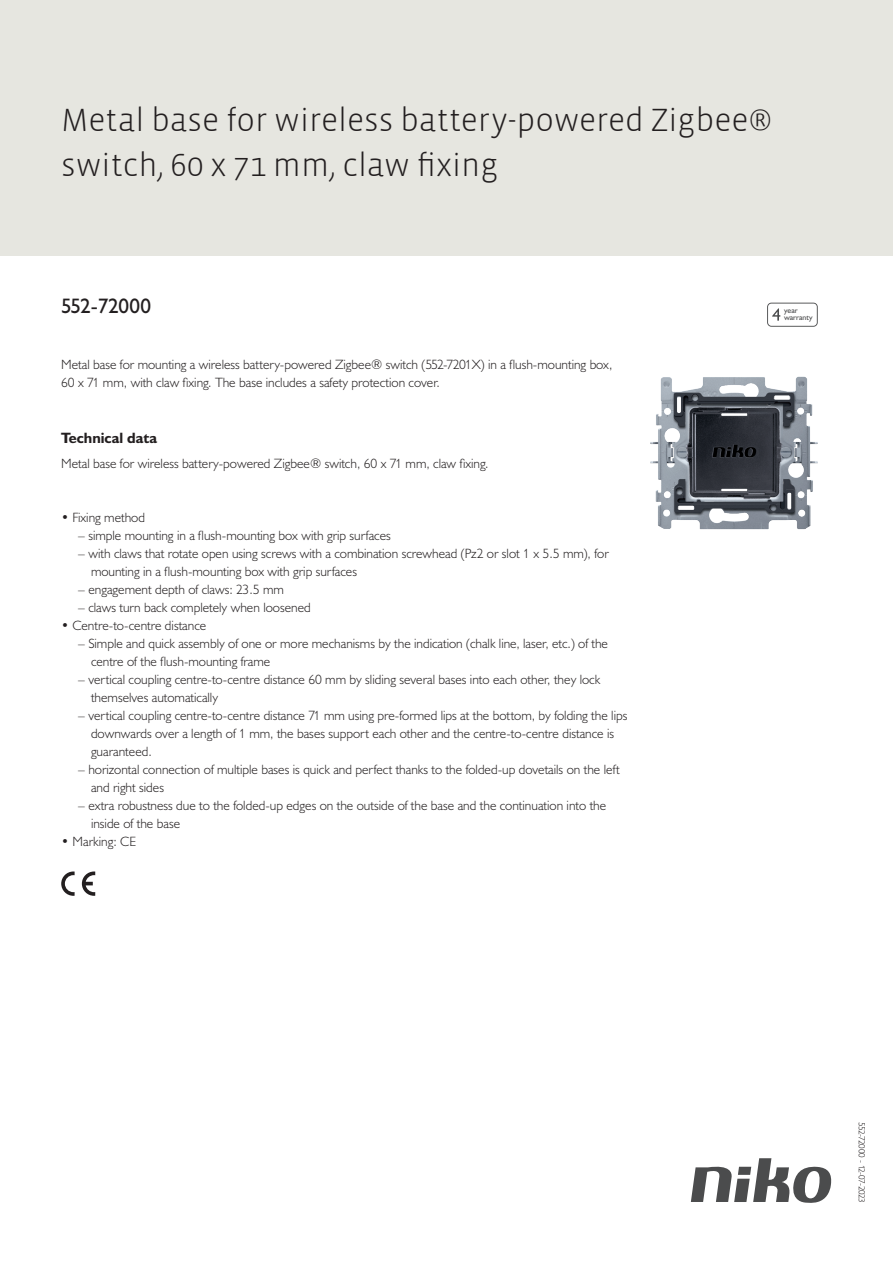
<style>
.page{position:relative;width:893px;height:1263px;background:#fff}
.page>*{position:absolute;margin:0;border:0;box-sizing:border-box;transform-origin:0 0}
.Title_datasheets{font:300 33px/45px "Vista Sans";color:#231f20}
.Article_number{font:21px "Humanist 521 BT";letter-spacing:-.015em;color:#231f20}
.Titles_parts{font:700 15px "Humanist 521 BT";color:#231f20}
.USP_Bullets_level_2{font:300 13.5px/18px "Humanist 521 BT";color:#231f20}
.Platte_tekst_CAB{font:300 13.5px/18px "Humanist 521 BT";color:#231f20}
.USP_Bullets{font:300 13.5px "Humanist 521 BT";color:#231f20}
.Revision{font:300 9px "Humanist 521 BT";letter-spacing:-.05em;color:#231f20}
.t1{font:7.8px/7.8px "Humanist 521 BT";color:#4b4c4d}
</style>
<div class="page">
<svg style="left:691px;top:1158px;width:141px;height:45px"></svg>
<div style="left:0;top:0;width:893px;height:255px;background:#e6e6e0"></div>
<svg style="left:82px;top:871px;width:13px;height:25px"></svg>
<svg style="left:61px;top:871px;width:14px;height:25px"></svg>
<svg style="left:767px;top:303px;width:51px;height:24px"></svg>
<img style="left:650px;top:376px;width:168px;height:154px">
<p class="Title_datasheets" style="left:61px;top:98px;width:713px">Metal base for wireless battery-powered Zigbee® switch, 60 x 71 mm, claw fixing</p>
<p class="Article_number" style="left:61px;top:293px;width:91px">552-72000</p>
<p class="Platte_tekst_CAB" style="left:61px;top:355px;width:553px">Metal base for mounting a wireless battery-powered Zigbee® switch (552-7201X) in a flush-mounting box,<br>60 x 71 mm, with claw fixing. The base includes a safety protection cover.</p>
<p class="Titles_parts" style="left:61px;top:429px;width:98px">Technical data</p>
<p class="Platte_tekst_CAB" style="left:61px;top:454px;width:429px">Metal base for wireless battery-powered Zigbee® switch, 60 x 71 mm, claw fixing.</p>
<p class="USP_Bullets" style="left:61px;top:509px;width:85px">• Fixing method</p>
<p class="USP_Bullets_level_2" style="left:78px;top:526px;width:314px">– simple mounting in a flush-mounting box with grip surfaces</p>
<p class="USP_Bullets_level_2" style="left:91px;top:544px;width:519px;text-indent:-13px">– with claws that rotate open using screws with a combination screwhead (Pz2 or slot 1 x 5.5 mm), for mounting in a flush-mounting box with grip surfaces</p>
<p class="USP_Bullets_level_2" style="left:78px;top:580px;width:207px">– engagement depth of claws: 23.5 mm</p>
<p class="USP_Bullets_level_2" style="left:78px;top:598px;width:234px">– claws turn back completely when loosened</p>
<p class="USP_Bullets" style="left:61px;top:617px;width:147px">• Centre-to-centre distance</p>
<p class="USP_Bullets_level_2" style="left:91px;top:634px;width:519px;text-indent:-13px">– Simple and quick assembly of one or more mechanisms by the indication (chalk line, laser, etc.) of the centre of the flush-mounting frame</p>
<p class="USP_Bullets_level_2" style="left:91px;top:670px;width:511px;text-indent:-13px">– vertical coupling centre-to-centre distance 60 mm by sliding several bases into each other, they lock themselves automatically</p>
<p class="USP_Bullets_level_2" style="left:91px;top:706px;width:538px;text-indent:-13px">– vertical coupling centre-to-centre distance 71 mm using pre-formed lips at the bottom, by folding the lips downwards over a length of 1 mm, the bases support each other and the centre-to-centre distance is guaranteed.</p>
<p class="USP_Bullets_level_2" style="left:91px;top:760px;width:530px;text-indent:-13px">– horizontal connection of multiple bases is quick and perfect thanks to the folded-up dovetails on the left and right sides</p>
<p class="USP_Bullets_level_2" style="left:91px;top:796px;width:517px;text-indent:-13px">– extra robustness due to the folded-up edges on the outside of the base and the continuation into the inside of the base</p>
<p class="USP_Bullets" style="left:61px;top:833px;width:76px">• Marking: CE</p>
<p class="t1" style="left:784px;top:306px;width:30px">year warranty</p>
<p class="Revision" style="left:868px;top:1122px;width:83px;rotate:90deg">552-72000 - 12-07-2023</p>
</div>
